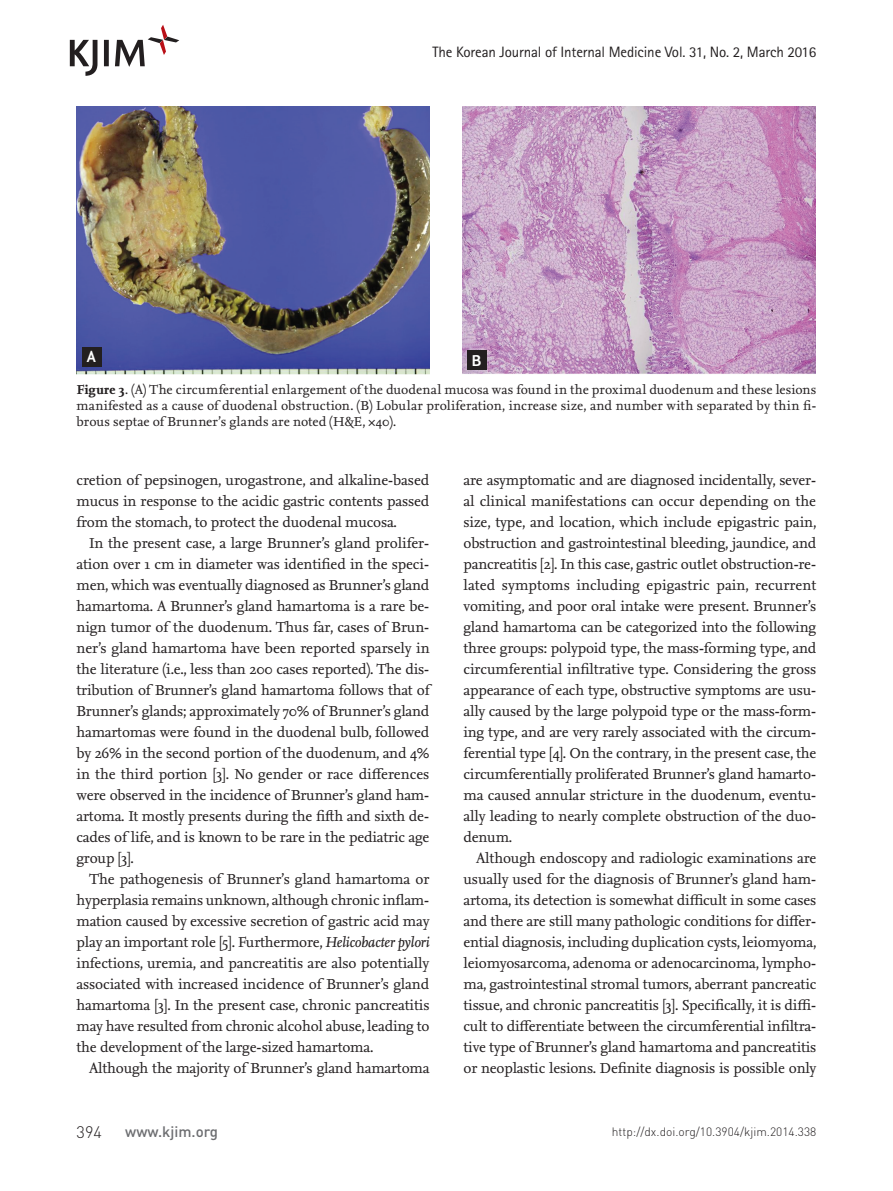
<style>
.page{position:relative;width:893px;height:1191px;background:#fff}
.page>*{position:absolute;margin:0;border:0;box-sizing:border-box;transform-origin:0 0}
.t1{font:300 16.5px "DIN Pro";color:#231f20}
.t2{font:700 16.5px "Nexus Sans";color:#fff}
.들였쓰기_본문{font:15px/21px "Nexus Serif";letter-spacing:-.015em;color:#231f20;text-align:justify}
.t3{font:15px "Rotis Sans Serif Std";letter-spacing:-.01em;color:#231f20}
.t4{font:500 15px "DIN Pro";color:#6c6d70}
.그림설명{font:13.5px/16.2px "Nexus Serif";color:#231f20;text-align:justify}
.t5{font:300 12px "DIN Pro";color:#231f20}
.s1{font-weight:700}
.s2{font-style:italic}
</style>
<div class="page">
<svg style="left:70px;top:25px;width:109px;height:51px"></svg>
<img style="left:77px;top:106px;width:352px;height:268px">
<img style="left:463px;top:106px;width:353px;height:268px">
<div style="left:82px;top:347px;width:19px;height:19px;background:#231f20"></div>
<div style="left:467px;top:351px;width:19px;height:19px;background:#231f20"></div>
<p class="t3" style="left:433px;top:43px;width:385px">The Korean Journal of Internal Medicine Vol. 31, No. 2, March 2016</p>
<p class="t2" style="left:87px;top:346px;width:11px">A</p>
<p class="t2" style="left:472px;top:350px;width:12px">B</p>
<p class="그림설명" style="left:77px;top:381px;width:741px"><span class="s1">Figure 3</span>. (A) The circumferential enlargement of the duodenal mucosa was found in the proximal duodenum and these lesions manifested as a cause of duodenal obstruction. (B) Lobular proliferation, increase size, and number with separated by thin fi&shy;brous septae of Brunner’s glands are noted (H&amp;E, ×40).</p>
<p class="들였쓰기_본문" style="left:77px;top:469px;width:354px">cretion of pepsinogen, urogastrone, and alkaline-based mucus in response to the acidic gastric contents passed from the stomach, to protect the duodenal mucosa.</p>
<p class="들였쓰기_본문" style="left:77px;top:532px;width:355px;text-indent:13px">In the present case, a large Brunner’s gland prolifer&shy;ation over 1 cm in diameter was identified in the speci&shy;men, which was eventually diagnosed as Brunner’s gland hamartoma. A Brunner’s gland hamartoma is a rare be&shy;nign tumor of the duodenum. Thus far, cases of Brun&shy;ner’s gland hamartoma have been reported sparsely in the literature (i.e., less than 200 cases reported). The dis&shy;tribution of Brunner’s gland hamartoma follows that of Brunner’s glands; approximately 70% of Brunner’s gland hamartomas were found in the duodenal bulb, followed by 26% in the second portion of the duodenum, and 4% in the third portion [3]. No gender or race differences were observed in the incidence of Brunner’s gland ham&shy;artoma. It mostly presents during the fifth and sixth de&shy;cades of life, and is known to be rare in the pediatric age group [3].</p>
<p class="들였쓰기_본문" style="left:77px;top:868px;width:354px;text-indent:13px">The pathogenesis of Brunner’s gland hamartoma or hyperplasia remains unknown, although chronic inflam&shy;mation caused by excessive secretion of gastric acid may play an important role [5]. Furthermore, <span class="s2">Helicobacter pylori </span>infections, uremia, and pancreatitis are also potentially associated with increased incidence of Brunner’s gland hamartoma [3]. In the present case, chronic pancreatitis may have resulted from chronic alcohol abuse, leading to the development of the large-sized hamartoma.</p>
<p class="들였쓰기_본문" style="left:89px;top:1057px;width:342px">Although the majority of Brunner’s gland hamartoma</p>
<p class="t1" style="left:77px;top:1120px;width:27px">394</p>
<p class="t4" style="left:125px;top:1121px;width:94px">www.kjim.org</p>
<p class="들였쓰기_본문" style="left:463px;top:469px;width:355px">are asymptomatic and are diagnosed incidentally, sever&shy;al clinical manifestations can occur depending on the size, type, and location, which include epigastric pain, obstruction and gastrointestinal bleeding, jaundice, and pancreatitis [2]. In this case, gastric outlet obstruction-re&shy;lated symptoms including epigastric pain, recurrent vomiting, and poor oral intake were present. Brunner’s gland hamartoma can be categorized into the following three groups: polypoid type, the mass-forming type, and circumferential infiltrative type. Considering the gross appearance of each type, obstructive symptoms are usu&shy;ally caused by the large polypoid type or the mass-form&shy;ing type, and are very rarely associated with the circum&shy;ferential type [4]. On the contrary, in the present case, the circumferentially proliferated Brunner’s gland hamarto&shy;ma caused annular stricture in the duodenum, eventu&shy;ally leading to nearly complete obstruction of the duo&shy;denum.</p>
<p class="들였쓰기_본문" style="left:463px;top:847px;width:355px;text-indent:13px">Although endoscopy and radiologic examinations are usually used for the diagnosis of Brunner’s gland ham&shy;artoma, its detection is somewhat difficult in some cases and there are still many pathologic conditions for differ&shy;ential diagnosis, including duplication cysts, leiomyoma, leiomyosarcoma, adenoma or adenocarcinoma, lympho&shy;ma, gastrointestinal stromal tumors, aberrant pancreatic tissue, and chronic pancreatitis [3]. Specifically, it is diffi&shy;cult to differentiate between the circumferential infiltra&shy;tive type of Brunner’s gland hamartoma and pancreatitis or neoplastic lesions. Definite diagnosis is possible only</p>
<p class="t5" style="left:612px;top:1123px;width:206px">http://dx.doi.org/10.3904/kjim.2014.338</p>
</div>
